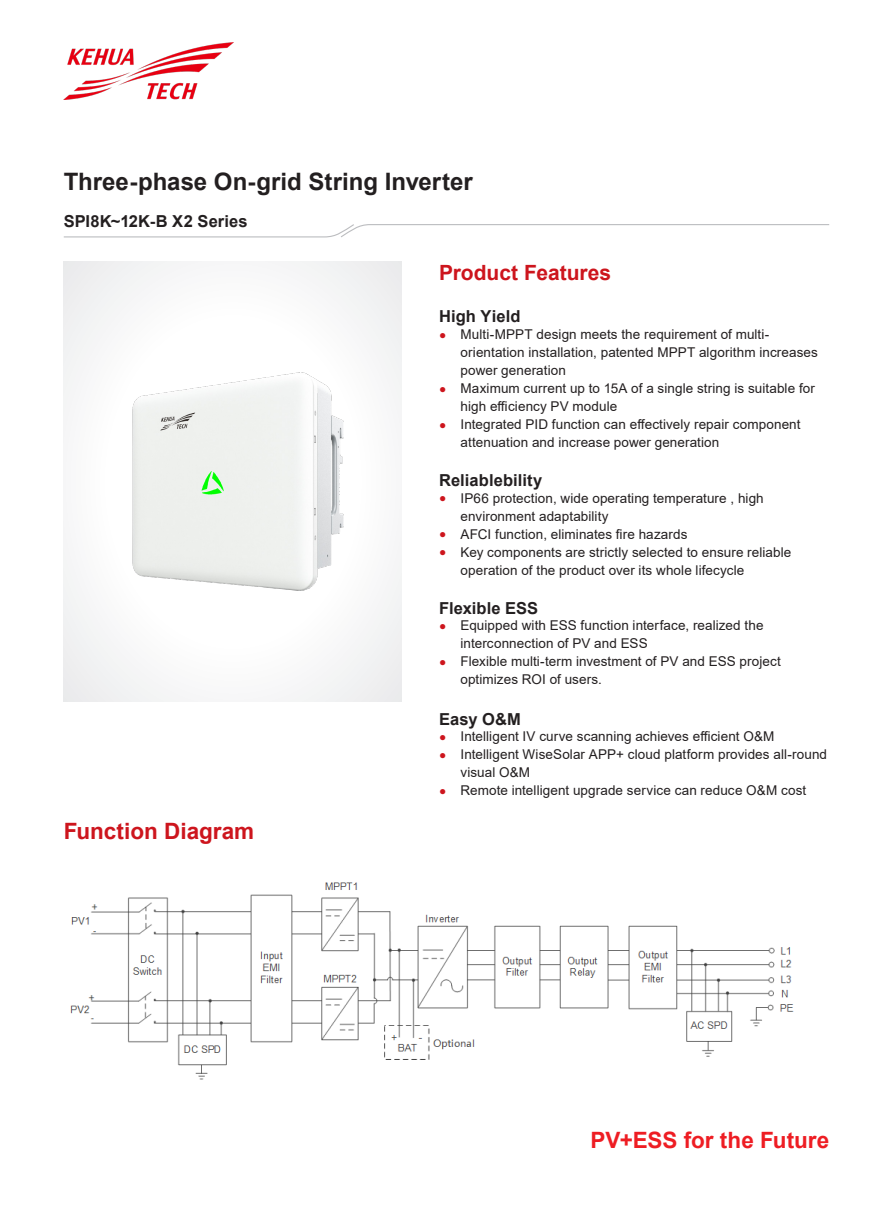
<style>
.page{position:relative;width:893px;height:1212px;background:#fff}
.page>*{position:absolute;margin:0;border:0;box-sizing:border-box;transform-origin:0 0}
.t1{font:700 24px "Arial";color:#231f20}
.t2{font:700 22.5px "Arial";color:#ee1d23}
.t3{font:700 22.5px "Arial";color:#cd151d}
.t4{font:700 21px "Arial";color:#cd151d}
.t5{font:700 16.5px "Arial";letter-spacing:.005em;color:#231f20}
.t6{font:13.5px/18px "Arial";letter-spacing:.005em;color:#231f20}
.s1{font-size:12px;color:#cd151d}
</style>
<div class="page">
<div style="left:64px;top:262px;width:338px;height:439px;background:#f9f9f9"></div>
<img style="left:64px;top:43px;width:169px;height:56px">
<img style="left:70px;top:882px;width:724px;height:198px">
<svg style="left:64px;top:224px;width:766px;height:14px"></svg>
<img style="left:132px;top:373px;width:212px;height:217px">
<p class="t1" style="left:64px;top:165px;width:411px">Three-phase On-grid String Inverter</p>
<p class="t5" style="left:64px;top:209px;width:185px">SPI8K~12K-B X2 Series</p>
<p class="t4" style="left:439px;top:257px;width:173px">Product Features</p>
<p class="t5" style="left:439px;top:305px;width:83px">High Yield</p>
<p class="t6" style="left:460px;top:326px;width:359px;text-indent:-21px"><span class="s1">●</span> Multi-MPPT design meets the requirement of multi&shy;orientation installation, patented MPPT algorithm increases power generation</p>
<p class="t6" style="left:460px;top:380px;width:356px;text-indent:-21px"><span class="s1">●</span> Maximum current up to 15A of a single string is suitable for high efficiency PV module</p>
<p class="t6" style="left:460px;top:416px;width:341px;text-indent:-21px"><span class="s1">●</span> Integrated PID function can effectively repair component attenuation and increase power generation</p>
<p class="t5" style="left:439px;top:468px;width:104px">Reliablebility</p>
<p class="t6" style="left:460px;top:489px;width:305px;text-indent:-21px"><span class="s1">●</span> IP66 protection, wide operating temperature , high environment adaptability</p>
<p class="t6" style="left:439px;top:525px;width:250px"><span class="s1">●</span> AFCI function, eliminates fire hazards</p>
<p class="t6" style="left:460px;top:543px;width:332px;text-indent:-21px"><span class="s1">●</span> Key components are strictly selected to ensure reliable operation of the product over its whole lifecycle</p>
<p class="t5" style="left:439px;top:596px;width:100px">Flexible ESS</p>
<p class="t6" style="left:460px;top:617px;width:304px;text-indent:-21px"><span class="s1">●</span> Equipped with ESS function interface, realized the interconnection of PV and ESS</p>
<p class="t6" style="left:460px;top:653px;width:322px;text-indent:-21px"><span class="s1">●</span> Flexible multi-term investment of PV and ESS project optimizes ROI of users.</p>
<p class="t5" style="left:439px;top:707px;width:83px">Easy O&amp;M</p>
<p class="t6" style="left:439px;top:728px;width:337px"><span class="s1">●</span> Intelligent IV curve scanning achieves efficient O&amp;M</p>
<p class="t6" style="left:460px;top:746px;width:368px;text-indent:-21px"><span class="s1">●</span> Intelligent WiseSolar APP+ cloud platform provides all-round visual O&amp;M</p>
<p class="t6" style="left:439px;top:782px;width:369px"><span class="s1">●</span> Remote intelligent upgrade service can reduce O&amp;M cost</p>
<p class="t3" style="left:64px;top:815px;width:192px">Function Diagram</p>
<p class="t2" style="left:591px;top:1124px;width:240px">PV+ESS for the Future</p>
</div>
